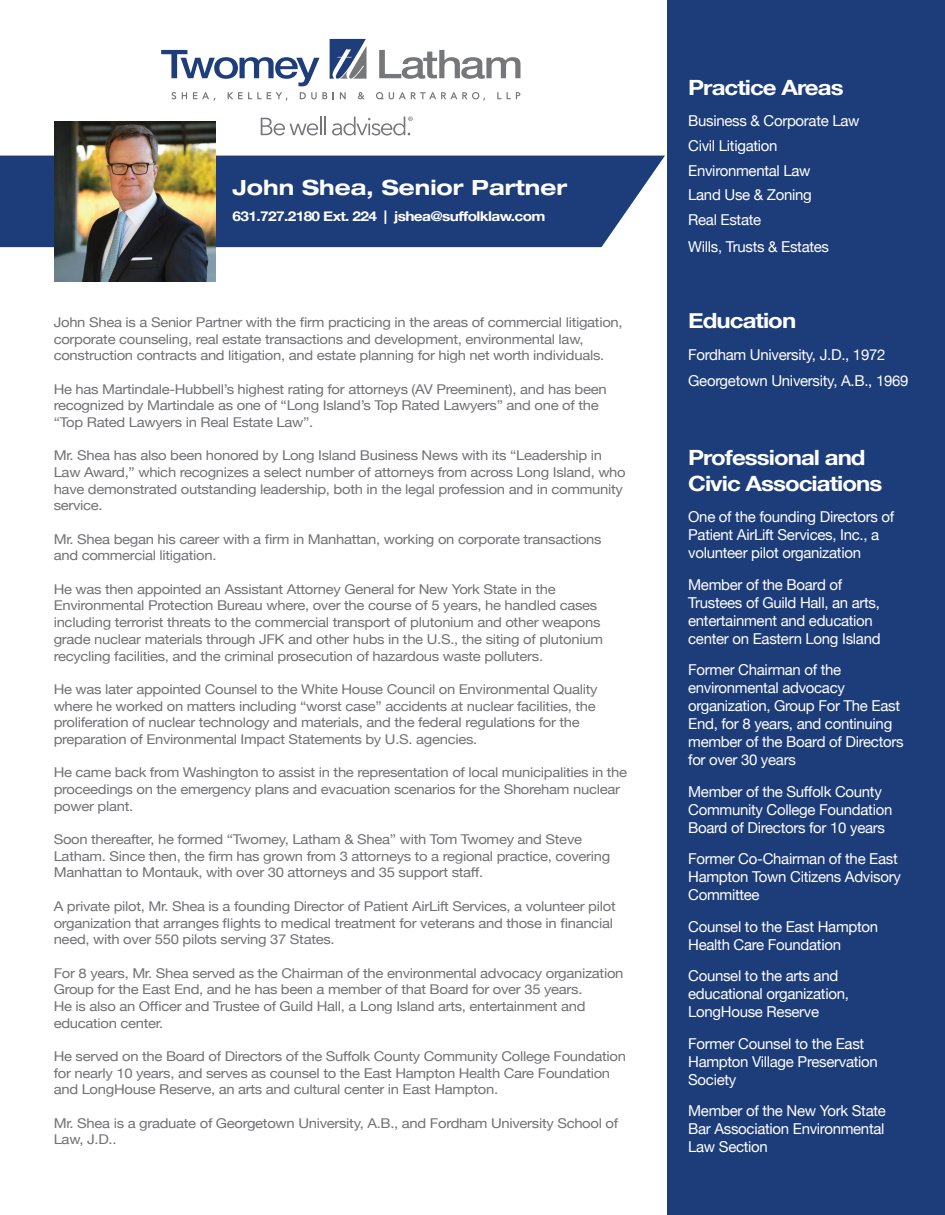
<style>
.page{position:relative;width:945px;height:1215px;background:#fff}
.page>*{position:absolute;margin:0;border:0;box-sizing:border-box;transform-origin:0 0}
.t1{font:700 21px/25.5px "Helvetica Neue";letter-spacing:-.04em;color:#fff;scale:1.15 1}
.t2{font:700 expanded 21px "Helvetica Neue LT Std";color:#fff}
.t3{font:15px/18px "Helvetica Neue";letter-spacing:-.02em;color:#fff}
.t4{font:13.5px/16.6px "Helvetica Neue";letter-spacing:-.02em;color:#717275;scale:1.1 1}
.t5{font:700 13.5px "Helvetica Neue";letter-spacing:-.04em;color:#fff;scale:1.15 1}
</style>
<div class="page">
<div style="left:668px;top:0;width:277px;height:1215px;background:#1d3c7a"></div>
<div style="left:0;top:156px;width:665px;height:91px;background:#1d3c7a"></div>
<svg style="left:171px;top:92px;width:5px;height:7px"></svg>
<svg style="left:182px;top:92px;width:5px;height:7px"></svg>
<svg style="left:193px;top:92px;width:22px;height:9px"></svg>
<svg style="left:228px;top:92px;width:60px;height:9px"></svg>
<svg style="left:300px;top:92px;width:27px;height:7px"></svg>
<svg style="left:340px;top:92px;width:6px;height:7px"></svg>
<svg style="left:358px;top:92px;width:7px;height:7px"></svg>
<svg style="left:376px;top:92px;width:109px;height:9px"></svg>
<svg style="left:497px;top:92px;width:23px;height:7px"></svg>
<svg style="left:161px;top:50px;width:159px;height:36px"></svg>
<svg style="left:379px;top:50px;width:141px;height:29px"></svg>
<svg style="left:330px;top:39px;width:37px;height:40px"></svg>
<svg style="left:261px;top:117px;width:65px;height:18px"></svg>
<svg style="left:332px;top:117px;width:81px;height:18px"></svg>
<img style="left:55px;top:121px;width:160px;height:161px">
<h1 class="t2" style="left:232px;top:175px;width:336px">John Shea, Senior Partner</h1>
<p class="t5" style="left:232px;top:206px;width:274px">631.727.2180 Ext. 224 | jshea@suffolklaw.com</p>
<p class="t4" style="left:54px;top:314px;width:519px">John Shea is a Senior Partner with the firm practicing in the areas of commercial litigation, corporate counseling, real estate transactions and development, environmental law, construction contracts and litigation, and estate planning for high net worth individuals.</p>
<p class="t4" style="left:54px;top:381px;width:504px">He has Martindale-Hubbell’s highest rating for attorneys (AV Preeminent), and has been recognized by Martindale as one of “Long Island’s Top Rated Lawyers” and one of the “Top Rated Lawyers in Real Estate Law”.</p>
<p class="t4" style="left:54px;top:448px;width:522px">Mr. Shea has also been honored by Long Island Business News with its “Leadership in Law Award,” which recognizes a select number of attorneys from across Long Island, who have demonstrated outstanding leadership, both in the legal profession and in community service.</p>
<p class="t4" style="left:54px;top:531px;width:500px">Mr. Shea began his career with a firm in Manhattan, working on corporate transactions and commercial litigation.</p>
<p class="t4" style="left:54px;top:581px;width:501px">He was then appointed an Assistant Attorney General for New York State in the Environmental Protection Bureau where, over the course of 5 years, he handled cases including terrorist threats to the commercial transport of plutonium and other weapons grade nuclear materials through JFK and other hubs in the U.S., the siting of plutonium recycling facilities, and the criminal prosecution of hazardous waste polluters.</p>
<p class="t4" style="left:54px;top:682px;width:496px">He was later appointed Counsel to the White House Council on Environmental Quality where he worked on matters including “worst case” accidents at nuclear facilities, the proliferation of nuclear technology and materials, and the federal regulations for the preparation of Environmental Impact Statements by U.S. agencies.</p>
<p class="t4" style="left:54px;top:765px;width:523px">He came back from Washington to assist in the representation of local municipalities in the proceedings on the emergency plans and evacuation scenarios for the Shoreham nuclear power plant.</p>
<p class="t4" style="left:54px;top:832px;width:508px">Soon thereafter, he formed “Twomey, Latham &amp; Shea” with Tom Twomey and Steve<br>Latham. Since then, the firm has grown from 3 attorneys to a regional practice, covering<br>Manhattan to Montauk, with over 30 attorneys and 35 support staff.</p>
<p class="t4" style="left:54px;top:898px;width:512px">A private pilot, Mr. Shea is a founding Director of Patient AirLift Services, a volunteer pilot organization that arranges flights to medical treatment for veterans and those in financial need, with over 550 pilots serving 37 States.</p>
<p class="t4" style="left:54px;top:965px;width:519px">For 8 years, Mr. Shea served as the Chairman of the environmental advocacy organization Group for the East End, and he has been a member of that Board for over 35 years.<br>He is also an Officer and Trustee of Guild Hall, a Long Island arts, entertainment and education center.</p>
<p class="t4" style="left:54px;top:1049px;width:522px">He served on the Board of Directors of the Suffolk County Community College Foundation for nearly 10 years, and serves as counsel to the East Hampton Health Care Foundation and LongHouse Reserve, an arts and cultural center in East Hampton.</p>
<p class="t4" style="left:54px;top:1115px;width:515px">Mr. Shea is a graduate of Georgetown University, A.B., and Fordham University School of<br>Law, J.D..</p>
<h1 class="t1" style="left:688px;top:75px;width:137px">Practice Areas</h1>
<p class="t3" style="left:688px;top:109px;width:173px;line-height:24.8px">Business &amp; Corporate Law<br>Civil Litigation<br>Environmental Law<br>Land Use &amp; Zoning<br>Real Estate</p>
<p class="t3" style="left:688px;top:238px;width:142px">Wills, Trusts &amp; Estates</p>
<h1 class="t1" style="left:688px;top:309px;width:95px">Education</h1>
<p class="t3" style="left:688px;top:342px;width:222px;line-height:26.5px">Fordham University, J.D., 1972<br>Georgetown University, A.B., 1969</p>
<h1 class="t1" style="left:688px;top:446px;width:170px">Professional and<br>Civic Associations</h1>
<p class="t3" style="left:688px;top:509px;width:208px">One of the founding Directors of<br>Patient AirLift Services, Inc., a volunteer pilot organization</p>
<p class="t3" style="left:688px;top:576px;width:194px">Member of the Board of<br>Trustees of Guild Hall, an arts, entertainment and education center on Eastern Long Island</p>
<p class="t3" style="left:688px;top:662px;width:217px">Former Chairman of the environmental advocacy organization, Group For The East<br>End, for 8 years, and continuing member of the Board of Directors for over 30 years</p>
<p class="t3" style="left:688px;top:783px;width:206px">Member of the Suffolk County<br>Community College Foundation<br>Board of Directors for 10 years</p>
<p class="t3" style="left:688px;top:851px;width:214px">Former Co-Chairman of the East<br>Hampton Town Citizens Advisory<br>Committee</p>
<p class="t3" style="left:688px;top:918px;width:192px">Counsel to the East Hampton<br>Health Care Foundation</p>
<p class="t3" style="left:688px;top:968px;width:162px">Counsel to the arts and educational organization,<br>LongHouse Reserve</p>
<p class="t3" style="left:688px;top:1035px;width:191px">Former Counsel to the East<br>Hampton Village Preservation<br>Society</p>
<p class="t3" style="left:688px;top:1103px;width:199px;text-align:justify">Member of the New York State Bar Association Environmental Law Section</p>
</div>
